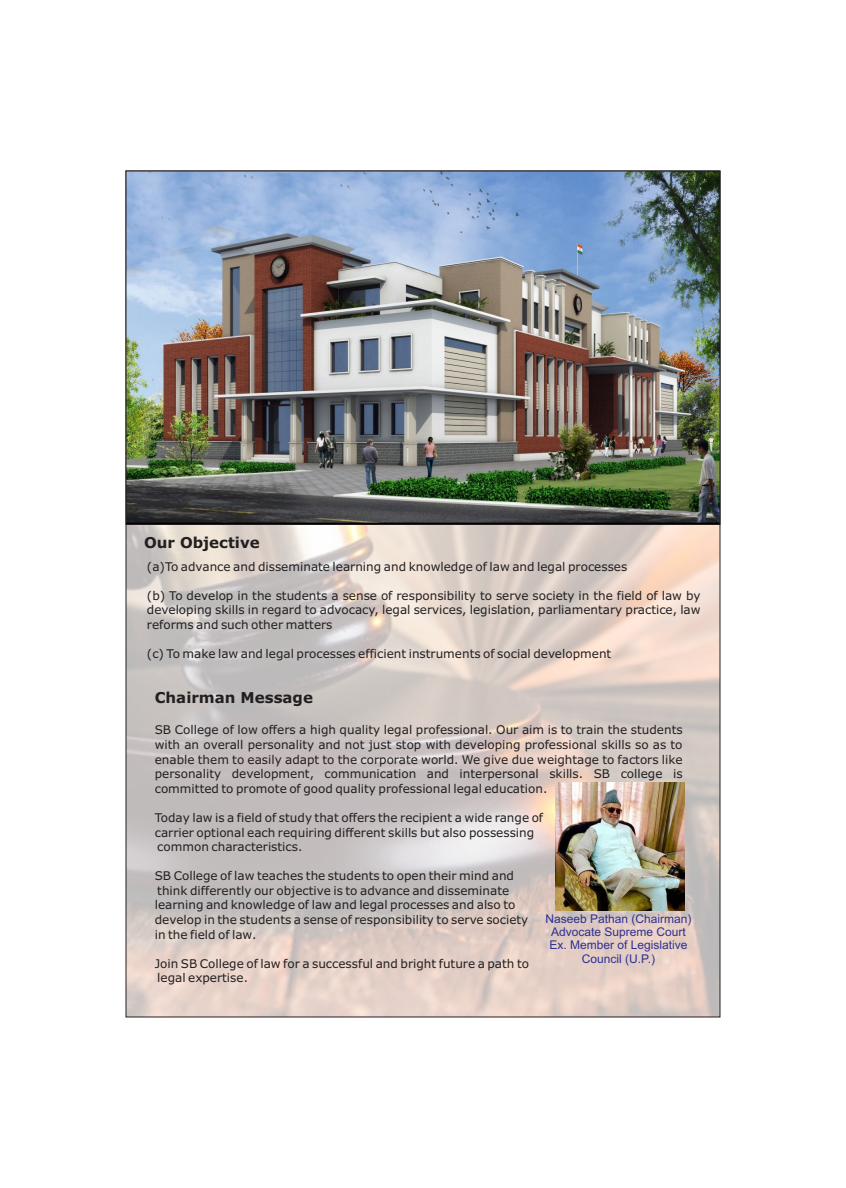
<style>
.page{position:relative;width:846px;height:1188px;background:#fff}
.page>*{position:absolute;margin:0;border:0;box-sizing:border-box;transform-origin:0 0}
.t1{font:700 15px "Verdana";color:#231f20}
.t2{font:12px/14.6px "Verdana";color:#231f20}
.t3{font:12px/13.4px "Arial";color:#2e3092;text-align:center}
</style>
<div class="page">
<img style="left:128px;top:525px;width:590px;height:490px">
<img style="left:128px;top:173px;width:590px;height:350px">
<img style="left:556px;top:782px;width:128px;height:129px">
<p class="t1" style="left:144px;top:536px;width:117px">Our Objective</p>
<p class="t2" style="left:147px;top:560px;width:482px">(a)To advance and disseminate learning and knowledge of law and legal processes</p>
<p class="t2" style="left:147px;top:589px;width:555px;text-align:justify">(b) To develop in the students a sense of responsibility to serve society in the field of law by developing skills in regard to advocacy, legal services, legislation, parliamentary practice, law reforms and such other matters</p>
<p class="t2" style="left:147px;top:647px;width:466px">(c) To make law and legal processes efficient instruments of social development</p>
<p class="t1" style="left:155px;top:692px;width:160px">Chairman Message</p>
<p class="t2" style="left:155px;top:724px;width:529px;text-align:justify">SB College of low offers a high quality legal professional. Our aim is to train the students with an overall personality and not just stop with developing professional skills so as to enable them to easily adapt to the corporate world. We give due weightage to factors like personality development, communication and interpersonal skills. SB college is committed to promote of good quality professional legal education.</p>
<p class="t2" style="left:155px;top:811px;width:390px">Today law is a field of study that offers the recipient a wide range of carrier optional each requiring different skills but also possessing common characteristics.</p>
<p class="t2" style="left:155px;top:870px;width:375px">SB College of law teaches the students to open their mind and think differently our objective is to advance and disseminate learning and knowledge of law and legal processes and also to develop in the students a sense of responsibility to serve society in the field of law.</p>
<p class="t2" style="left:155px;top:957px;width:376px">Join SB College of law for a successful and bright future a path to legal expertise.</p>
<p class="t3" style="left:545px;top:913px;width:148px">Naseeb Pathan (Chairman)<br>Advocate Supreme Court<br>Ex. Member of Legislative<br>Council (U.P.)</p>
</div>
